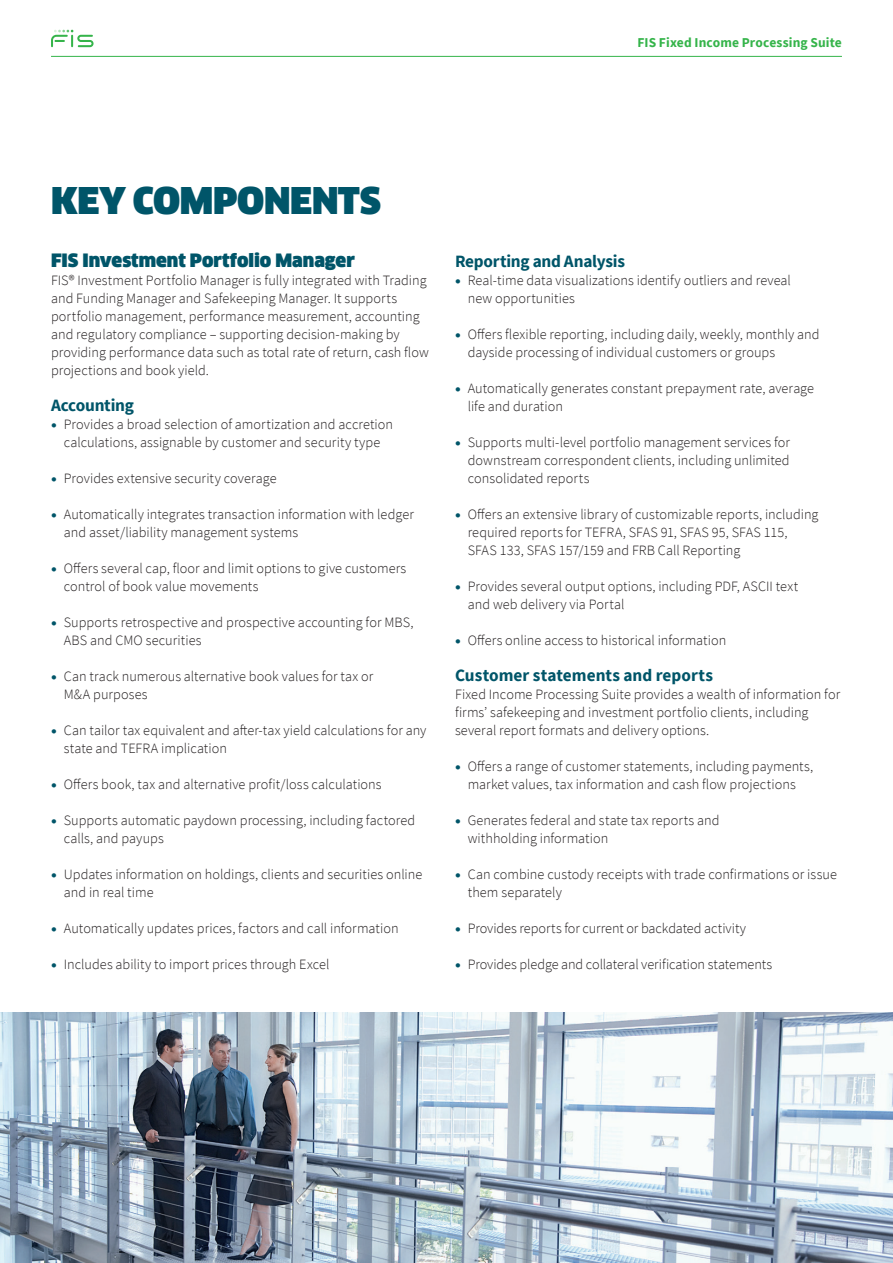
<style>
.page{position:relative;width:893px;height:1263px;background:#fff}
.page>*{position:absolute;margin:0;border:0;box-sizing:border-box;transform-origin:0 0}
.t1{font:900 36px "Clan Offc Pro";letter-spacing:-.01em;color:#005569}
.t2{font:900 18px "Clan Offc Pro";color:#005569}
.t3{font:700 17.25px "Source Sans Pro";letter-spacing:-.005em;color:#005569}
.t4{font:300 14.25px/18px "Source Sans Pro";color:#231f20}
.t5{font:700 13.5px "Source Sans Pro";letter-spacing:.01em;color:#35b44a}
.s1{font-family:"Wigrum";font-size:10.5px;color:#005569}
</style>
<div class="page">
<hr style="left:51px;top:56px;width:791px;height:1px;background:#35b44a">
<svg style="left:51px;top:30px;width:43px;height:17px"></svg>
<img style="left:0;top:1012px;width:893px;height:251px">
<p class="t5" style="left:637px;top:33px;width:206px">FIS Fixed Income Processing Suite</p>
<h1 class="t1" style="left:51px;top:180px;width:332px">KEY COMPONENTS</h1>
<p class="t2" style="left:51px;top:250px;width:305px">FIS Investment Portfolio Manager</p>
<p class="t4" style="left:51px;top:271px;width:379px">FIS® Investment Portfolio Manager is fully integrated with Trading and Funding Manager and Safekeeping Manager. It supports portfolio management, performance measurement, accounting and regulatory compliance – supporting decision-making by providing performance data such as total rate of return, cash flow projections and book yield.</p>
<p class="t3" style="left:51px;top:394px;width:84px">Accounting</p>
<p class="t4" style="left:51px;top:415px;width:344px;text-align:center"><span class="s1">●</span> Provides a broad selection of amortization and accretion calculations, assignable by customer and security type</p>
<p class="t4" style="left:51px;top:469px;width:227px"><span class="s1">●</span> Provides extensive security coverage</p>
<p class="t4" style="left:64px;top:505px;width:352px;text-indent:-13px"><span class="s1">●</span> Automatically integrates transaction information with ledger and asset/liability management systems</p>
<p class="t4" style="left:64px;top:559px;width:344px;text-indent:-13px"><span class="s1">●</span> Offers several cap, floor and limit options to give customers control of book value movements</p>
<p class="t4" style="left:64px;top:613px;width:351px;text-indent:-13px"><span class="s1">●</span> Supports retrospective and prospective accounting for MBS,<br>ABS and CMO securities</p>
<p class="t4" style="left:64px;top:667px;width:311px;text-indent:-13px"><span class="s1">●</span> Can track numerous alternative book values for tax or<br>M&amp;A purposes</p>
<p class="t4" style="left:64px;top:721px;width:364px;text-indent:-13px"><span class="s1">●</span> Can tailor tax equivalent and after-tax yield calculations for any state and TEFRA implication</p>
<p class="t4" style="left:51px;top:775px;width:332px"><span class="s1">●</span> Offers book, tax and alternative profit/loss calculations</p>
<p class="t4" style="left:64px;top:811px;width:353px;text-indent:-13px"><span class="s1">●</span> Supports automatic paydown processing, including factored calls, and payups</p>
<p class="t4" style="left:64px;top:865px;width:360px;text-indent:-13px"><span class="s1">●</span> Updates information on holdings, clients and securities online and in real time</p>
<p class="t4" style="left:51px;top:919px;width:349px"><span class="s1">●</span> Automatically updates prices, factors and call information</p>
<p class="t4" style="left:51px;top:955px;width:280px"><span class="s1">●</span> Includes ability to import prices through Excel</p>
<p class="t3" style="left:455px;top:250px;width:171px">Reporting and Analysis</p>
<p class="t4" style="left:468px;top:271px;width:325px;text-indent:-13px"><span class="s1">●</span> Real-time data visualizations identify outliers and reveal new opportunities</p>
<p class="t4" style="left:468px;top:325px;width:353px;text-indent:-13px"><span class="s1">●</span> Offers flexible reporting, including daily, weekly, monthly and dayside processing of individual customers or groups</p>
<p class="t4" style="left:468px;top:379px;width:348px;text-indent:-13px"><span class="s1">●</span> Automatically generates constant prepayment rate, average life and duration</p>
<p class="t4" style="left:468px;top:433px;width:324px;text-align:justify;text-indent:-13px"><span class="s1">●</span> Supports multi-level portfolio management services for downstream correspondent clients, including unlimited consolidated reports</p>
<p class="t4" style="left:468px;top:505px;width:352px;text-indent:-13px"><span class="s1">●</span> Offers an extensive library of customizable reports, including required reports for TEFRA, SFAS 91, SFAS 95, SFAS 115,<br>SFAS 133, SFAS 157/159 and FRB Call Reporting</p>
<p class="t4" style="left:468px;top:577px;width:332px;text-indent:-13px"><span class="s1">●</span> Provides several output options, including PDF, ASCII text and web delivery via Portal</p>
<p class="t4" style="left:455px;top:631px;width:273px"><span class="s1">●</span> Offers online access to historical information</p>
<p class="t3" style="left:455px;top:664px;width:259px">Customer statements and reports</p>
<p class="t4" style="left:455px;top:685px;width:387px">Fixed Income Processing Suite provides a wealth of information for firms’ safekeeping and investment portfolio clients, including several report formats and delivery options.</p>
<p class="t4" style="left:455px;top:757px;width:360px;text-align:center"><span class="s1">●</span> Offers a range of customer statements, including payments, market values, tax information and cash flow projections</p>
<p class="t4" style="left:468px;top:811px;width:253px;text-indent:-13px"><span class="s1">●</span> Generates federal and state tax reports and withholding information</p>
<p class="t4" style="left:468px;top:865px;width:371px;text-indent:-13px"><span class="s1">●</span> Can combine custody receipts with trade confirmations or issue them separately</p>
<p class="t4" style="left:455px;top:919px;width:293px"><span class="s1">●</span> Provides reports for current or backdated activity</p>
<p class="t4" style="left:455px;top:955px;width:319px"><span class="s1">●</span> Provides pledge and collateral verification statements</p>
</div>
